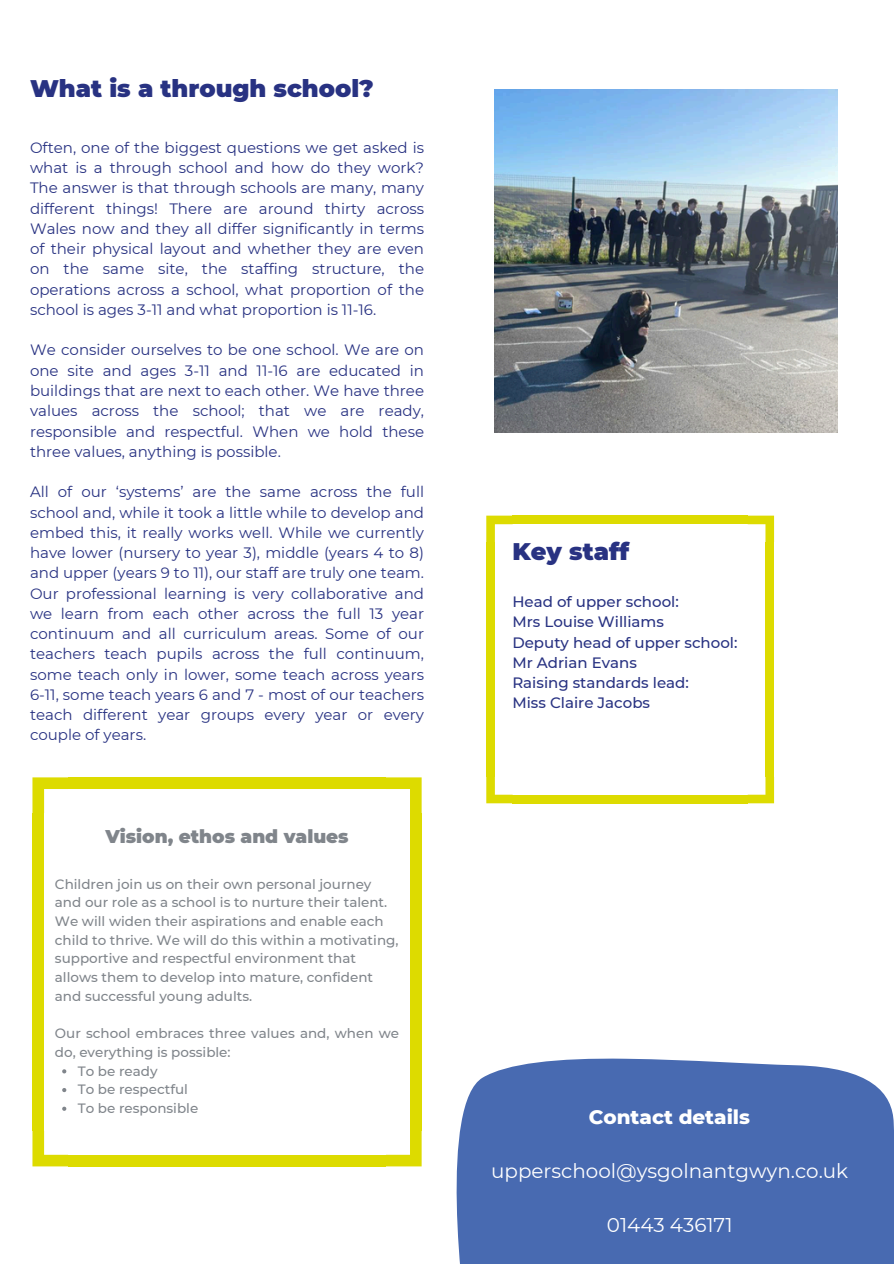
<style>
.page{position:relative;width:894px;height:1264px;background:#fff}
.page>*{position:absolute;margin:0;border:0;box-sizing:border-box;transform-origin:0 0}
.t1{font:900 24px "Montserrat";color:#283282}
.t2{font:19.95px "Montserrat";color:#fff}
.t3{font:800 19.95px "Montserrat";color:#fff}
.t4{font:900 18.45px "Montserrat";color:#80858b}
.t5{font:15px/20.2px "Montserrat";color:#283282;text-align:justify}
.t6{font:500 15px/20.2px "Montserrat";color:#283282}
.t7{font:500 13.5px/18.8px "Montserrat";color:#80858b}
</style>
<div class="page">
<img style="left:494px;top:89px;width:342px;height:343px">
<div style="left:456px;top:1058px;width:437px;height:205px;background:#486ab1"></div>
<div style="left:765px;top:542px;width:8px;height:235px;background:#dddb00"></div>
<div style="left:486px;top:542px;width:8px;height:235px;background:#dddb00"></div>
<div style="left:512px;top:515px;width:235px;height:9px;background:#dddb00"></div>
<div style="left:512px;top:794px;width:235px;height:9px;background:#dddb00"></div>
<svg style="left:747px;top:515px;width:26px;height:27px"></svg>
<svg style="left:486px;top:515px;width:26px;height:27px"></svg>
<svg style="left:747px;top:777px;width:26px;height:26px"></svg>
<svg style="left:486px;top:777px;width:26px;height:26px"></svg>
<div style="left:410px;top:813px;width:11px;height:317px;background:#dddb00"></div>
<div style="left:32px;top:813px;width:12px;height:317px;background:#dddb00"></div>
<div style="left:68px;top:777px;width:318px;height:12px;background:#dddb00"></div>
<div style="left:68px;top:1154px;width:318px;height:12px;background:#dddb00"></div>
<svg style="left:386px;top:777px;width:35px;height:36px"></svg>
<svg style="left:32px;top:777px;width:36px;height:36px"></svg>
<svg style="left:386px;top:1130px;width:35px;height:36px"></svg>
<svg style="left:32px;top:1130px;width:36px;height:36px"></svg>
<svg style="left:62px;top:1069px;width:4px;height:4px"></svg>
<svg style="left:62px;top:1088px;width:4px;height:4px"></svg>
<svg style="left:62px;top:1106px;width:4px;height:4px"></svg>
<h5 class="t1" style="left:30px;top:73px;width:345px">What is a through school?</h5>
<h5 class="t5" style="left:30px;top:137px;width:395px">Often, one of the biggest questions we get asked is what is a through school and how do they work?<br>The answer is that through schools are many, many different things! There are around thirty across Wales now and they all differ significantly in terms of their physical layout and whether they are even on the same site, the staffing structure, the operations across a school, what proportion of the school is ages 3-11 and what proportion is 11-16.</h5>
<h5 class="t5" style="left:30px;top:340px;width:395px">We consider ourselves to be one school. We are on one site and ages 3-11 and 11-16 are educated in buildings that are next to each other. We have three values across the school; that we are ready, responsible and respectful. When we hold these three values, anything is possible.</h5>
<p class="t5" style="left:30px;top:482px;width:395px">All of our ‘systems’ are the same across the full school and, while it took a little while to develop and embed this, it really works well. While we currently have lower (nursery to year 3), middle (years 4 to 8) and upper (years 9 to 11), our staff are truly one team.<br>Our professional learning is very collaborative and we learn from each other across the full 13 year continuum and all curriculum areas. Some of our teachers teach pupils across the full continuum, some teach only in lower, some teach across years 6-11, some teach years 6 and 7 - most of our teachers teach different year groups every year or every couple of years.</p>
<h2 class="t4" style="left:105px;top:825px;width:245px">Vision, ethos and values</h2>
<h6 class="t7" style="left:55px;top:874px;width:345px">Children join us on their own personal journey and our role as a school is to nurture their talent.<br>We will widen their aspirations and enable each child to thrive. We will do this within a motivating, supportive and respectful environment that allows them to develop into mature, confident and successful young adults.</h6>
<h6 class="t7" style="left:55px;top:1023px;width:345px">Our school embraces three values and, when we do, everything is possible:</h6>
<p class="t7" style="left:78px;top:1061px;width:81px">To be ready</p>
<p class="t7" style="left:78px;top:1079px;width:112px">To be respectful</p>
<p class="t7" style="left:78px;top:1098px;width:122px">To be responsible</p>
<p class="t1" style="left:512px;top:536px;width:119px">Key staff</p>
<p class="t6" style="left:512px;top:591px;width:226px">Head of upper school:<br>Mrs Louise Williams<br>Deputy head of upper school:<br>Mr Adrian Evans<br>Raising standards lead:<br>Miss Claire Jacobs</p>
<h1 class="t3" style="left:588px;top:1104px;width:162px">Contact details</h1>
<h4 class="t2" style="left:491px;top:1158px;width:358px">upperschool@ysgolnantgwyn.co.uk</h4>
<p class="t2" style="left:606px;top:1212px;width:127px">01443 436171</p>
</div>
